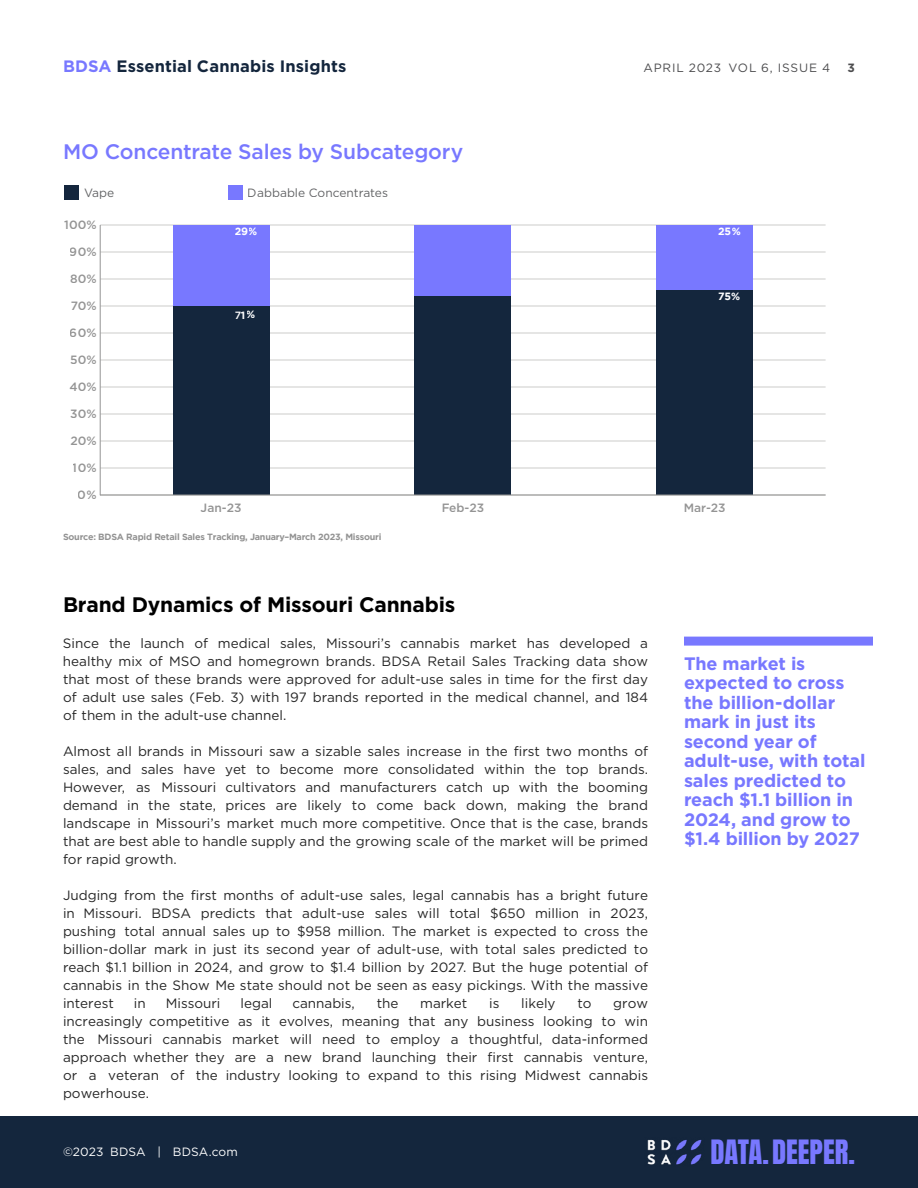
<style>
.page{position:relative;width:918px;height:1188px;background:#fff}
.page>*{position:absolute;margin:0;border:0;box-sizing:border-box;transform-origin:0 0}
.t1{font:28.5px "Anton";color:#7878ff}
.t2{font:500 21px "Gotham";letter-spacing:-.01em;color:#7878ff}
.t3{font:700 21px "Gotham";letter-spacing:-.01em;color:#000}
.Pull_Quote{font:700 18px/19.5px "Gotham";letter-spacing:-.01em;color:#7878ff}
.t4{font:700 16.5px "Gotham";letter-spacing:.01em;color:#14263d}
.t5{font:13.5px/18px "Gotham";color:#262626;text-align:justify}
.t6{font:500 12px "Gotham";color:#949494}
.t7{font:12px "Gotham";color:#636466}
.t8{font:12px "Gotham";letter-spacing:.07em;color:#4d4d4f}
.t9{font:12px "Gotham";color:#fff}
.t10{font:700 12px "Gotham";color:#4d4d4f}
.t11{font:700 10.5px "Gotham";color:#fff}
.t12{font:700 9px "Gotham";letter-spacing:-.025em;color:#939393}
.s1{color:#7878ff}
.s2{font-weight:500}
</style>
<div class="page">
<div style="left:0;top:1116px;width:918px;height:72px;background:#14263d"></div>
<img style="left:647px;top:1139px;width:55px;height:26px">
<div style="left:684px;top:637px;width:189px;height:9px;background:#7878ff"></div>
<hr style="left:100px;top:468px;width:726px;height:1px;background:#cccccb">
<hr style="left:100px;top:441px;width:726px;height:1px;background:#cccccb">
<hr style="left:100px;top:414px;width:726px;height:1px;background:#cccccb">
<hr style="left:100px;top:387px;width:726px;height:1px;background:#cccccb">
<hr style="left:100px;top:360px;width:726px;height:1px;background:#cccccb">
<hr style="left:100px;top:333px;width:726px;height:1px;background:#cccccb">
<hr style="left:100px;top:306px;width:726px;height:1px;background:#cccccb">
<hr style="left:100px;top:279px;width:726px;height:1px;background:#cccccb">
<hr style="left:100px;top:252px;width:726px;height:1px;background:#cccccb">
<hr style="left:100px;top:225px;width:726px;height:1px;background:#cccccb">
<div style="left:173px;top:306px;width:96px;height:189px;background:#14263d"></div>
<div style="left:173px;top:225px;width:96px;height:81px;background:#7878ff"></div>
<div style="left:415px;top:295px;width:96px;height:200px;background:#14263d"></div>
<div style="left:415px;top:225px;width:96px;height:70px;background:#7878ff"></div>
<div style="left:656px;top:290px;width:97px;height:205px;background:#14263d"></div>
<div style="left:656px;top:225px;width:97px;height:65px;background:#7878ff"></div>
<hr style="left:100px;top:225px;width:1px;height:270px;background:#949494">
<hr style="left:100px;top:495px;width:726px;height:1px;background:#949494">
<div style="left:64px;top:186px;width:15px;height:14px;background:#14263d"></div>
<div style="left:228px;top:186px;width:14px;height:14px;background:#7878ff"></div>
<p class="t4" style="left:63px;top:55px;width:285px"><span class="s1">BDSA</span> Essential Cannabis Insights</p>
<p class="t8" style="left:643px;top:60px;width:188px">APRIL 2023 VOL 6, ISSUE 4</p>
<p class="t10" style="left:848px;top:60px;width:9px">3</p>
<p class="t2" style="left:63px;top:138px;width:402px">MO Concentrate Sales by Subcategory</p>
<p class="t7" style="left:84px;top:185px;width:32px">Vape</p>
<p class="t7" style="left:248px;top:185px;width:142px">Dabbable Concentrates</p>
<p class="t6" style="left:64px;top:217px;width:34px">100%</p>
<p class="t6" style="left:70px;top:244px;width:28px">90%</p>
<p class="t6" style="left:70px;top:271px;width:28px">80%</p>
<p class="t6" style="left:71px;top:298px;width:27px">70%</p>
<p class="t6" style="left:70px;top:325px;width:28px">60%</p>
<p class="t6" style="left:70px;top:352px;width:28px">50%</p>
<p class="t6" style="left:70px;top:379px;width:29px">40%</p>
<p class="t6" style="left:70px;top:406px;width:28px">30%</p>
<p class="t6" style="left:70px;top:433px;width:28px">20%</p>
<p class="t6" style="left:73px;top:460px;width:25px">10%</p>
<p class="t6" style="left:78px;top:487px;width:20px">0%</p>
<p class="t11" style="left:235px;top:226px;width:25px">29%</p>
<p class="t11" style="left:718px;top:226px;width:24px">25%</p>
<p class="t11" style="left:235px;top:308px;width:23px"><span class="s2">7</span>1%</p>
<p class="t11" style="left:718px;top:290px;width:24px">75%</p>
<p class="t6" style="left:201px;top:500px;width:42px">Jan-23</p>
<p class="t6" style="left:442px;top:500px;width:44px">Feb-23</p>
<p class="t6" style="left:684px;top:500px;width:44px">Mar-23</p>
<p class="t12" style="left:63px;top:531px;width:320px">Source: BDSA Rapid Retail Sales Tracking, January–March 2023, Missouri</p>
<p class="t3" style="left:63px;top:591px;width:394px">Brand Dynamics of Missouri Cannabis</p>
<p class="t5" style="left:63px;top:634px;width:587px">Since the launch of medical sales, Missouri’s cannabis market has developed a healthy mix of MSO and homegrown brands. BDSA Retail Sales Tracking data show that most of these brands were approved for adult-use sales in time for the first day of adult use sales (Feb. 3) with 197 brands reported in the medical channel, and 184 of them in the adult-use channel.</p>
<p class="t5" style="left:63px;top:742px;width:587px">Almost all brands in Missouri saw a sizable sales increase in the first two months of sales, and sales have yet to become more consolidated within the top brands.<br>However, as Missouri cultivators and manufacturers catch up with the booming demand in the state, prices are likely to come back down, making the brand landscape in Missouri’s market much more competitive. Once that is the case, brands that are best able to handle supply and the growing scale of the market will be primed for rapid growth.</p>
<p class="t5" style="left:63px;top:886px;width:587px">Judging from the first months of adult-use sales, legal cannabis has a bright future in Missouri. BDSA predicts that adult-use sales will total $650 million in 2023, pushing total annual sales up to $958 million. The market is expected to cross the billion-dollar mark in just its second year of adult-use, with total sales predicted to reach $1.1 billion in 2024, and grow to $1.4 billion by 2027. But the huge potential of cannabis in the Show Me state should not be seen as easy pickings. With the massive interest</p>
<p class="t5" style="left:134px;top:994px;width:13px">in</p>
<p class="t5" style="left:166px;top:994px;width:56px">Missouri</p>
<p class="t5" style="left:241px;top:994px;width:33px">legal</p>
<p class="t5" style="left:292px;top:994px;width:64px">cannabis,</p>
<p class="t5" style="left:377px;top:994px;width:23px">the</p>
<p class="t5" style="left:420px;top:994px;width:49px">market</p>
<p class="t5" style="left:489px;top:994px;width:12px">is</p>
<p class="t5" style="left:521px;top:994px;width:36px">likely</p>
<p class="t5" style="left:577px;top:994px;width:16px">to</p>
<p class="t5" style="left:63px;top:994px;width:587px;text-indent:550px">grow increasingly competitive as it evolves, meaning that any business looking to win the Missouri cannabis market will need to employ a thoughtful, data-informed approach whether they are a new brand launching their first cannabis venture, or a veteran of the industry looking to expand to this rising Midwest cannabis powerhouse.</p>
<p class="t9" style="left:63px;top:1144px;width:176px">©2023 BDSA | BDSA.com</p>
<p class="Pull_Quote" style="left:684px;top:653px;width:183px">The market is expected to cross the billion-dollar mark in just its second year of adult-use, with total sales predicted to reach $1.1 billion in<br>2024, and grow to $1.4 billion by 2027</p>
<h1 class="t1" style="left:710px;top:1138px;width:146px">DATA.DEEPER.</h1>
</div>
